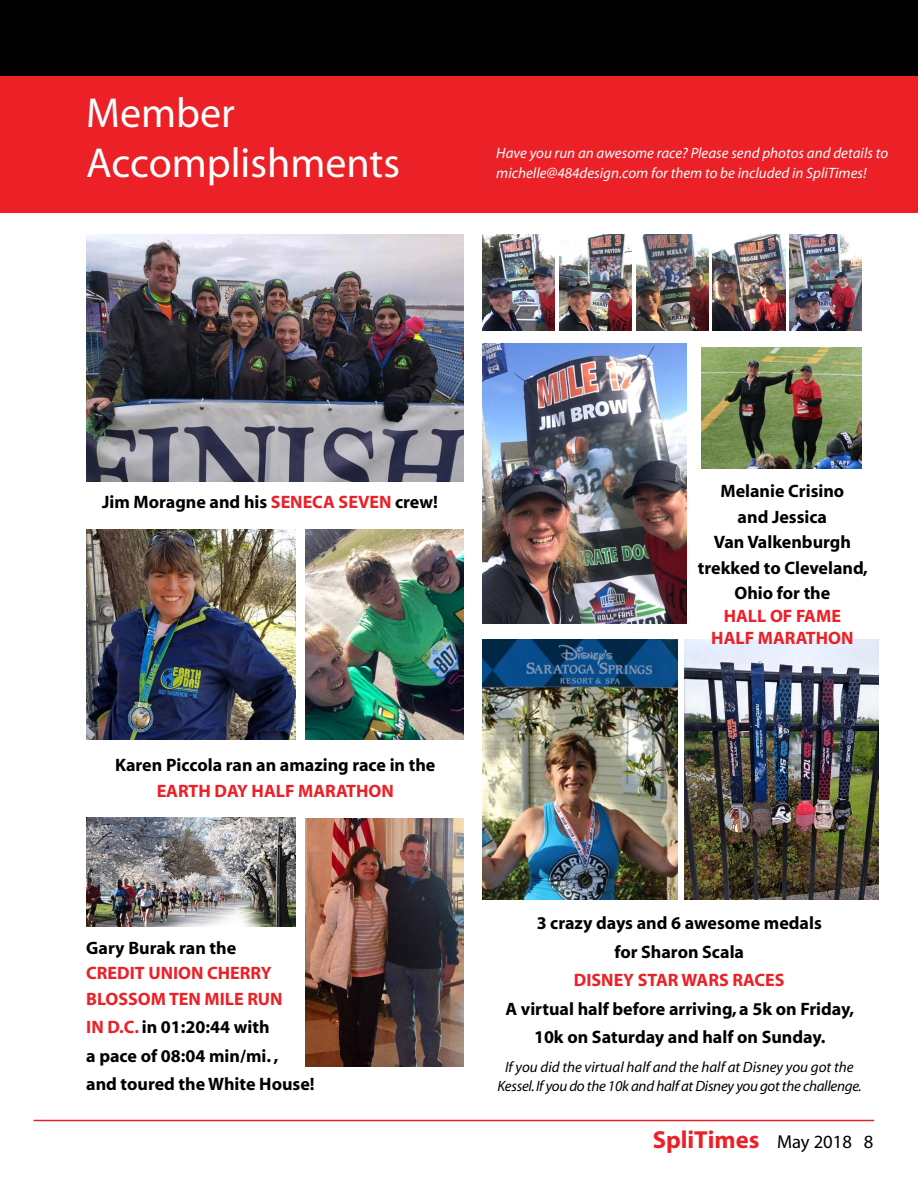
<style>
.page{position:relative;width:918px;height:1188px;background:#fff}
.page>*{position:absolute;margin:0;border:0;box-sizing:border-box;transform-origin:0 0}
.t1{font:42px/49.2px "Myriad";color:#fff}
.t2{font:700 24.75px "Myriad";color:#ec2027}
.t3{font:700 18px/28.5px "Myriad";color:#000;text-align:center}
.t4{font:700 18px/25.5px "Myriad";color:#ec2027}
.t5{font:italic 15px/19.5px "Myriad";color:#fff}
.t6{font:italic 15px/19.5px "Myriad";letter-spacing:-.015em;color:#000;text-align:center}
.s1{color:#ec2027}
.s2{font-weight:400;font-size:18.75px;color:#000}
</style>
<div class="page">
<hr style="left:33px;top:1120px;width:841px;height:1px;background:#ec2027">
<div style="left:0;top:75px;width:918px;height:138px;background:#ec2027"></div>
<div style="left:0;top:0;width:918px;height:75px;background:#000"></div>
<img style="left:86px;top:234px;width:377px;height:248px">
<img style="left:483px;top:234px;width:72px;height:97px">
<img style="left:559px;top:234px;width:73px;height:97px">
<img style="left:713px;top:234px;width:72px;height:97px">
<img style="left:636px;top:234px;width:72px;height:97px">
<img style="left:790px;top:234px;width:72px;height:97px">
<img style="left:483px;top:344px;width:204px;height:279px">
<img style="left:702px;top:348px;width:160px;height:121px">
<img style="left:86px;top:530px;width:209px;height:210px">
<img style="left:306px;top:530px;width:157px;height:210px">
<img style="left:86px;top:818px;width:209px;height:108px">
<img style="left:306px;top:819px;width:157px;height:247px">
<img style="left:684px;top:640px;width:195px;height:259px">
<img style="left:483px;top:640px;width:194px;height:259px">
<h1 class="t1" style="left:86px;top:91px;width:315px">Member<br>Accomplishments</h1>
<p class="t5" style="left:496px;top:144px;width:393px">Have you run an awesome race? Please send photos and details to michelle@484design.com for them to be included in SpliTimes!</p>
<p class="t3" style="left:102px;top:489px;width:337px">Jim Moragne and his <span class="s1">SENECA SEVEN</span> crew!</p>
<p class="t3" style="left:115px;top:751px;width:322px">Karen Piccola ran an amazing race in the</p>
<p class="t4" style="left:157px;top:778px;width:239px">EARTH DAY HALF MARATHON</p>
<p class="t3" style="left:86px;top:934px;width:151px">Gary Burak ran the</p>
<p class="t4" style="left:86px;top:961px;width:198px">CREDIT UNION CHERRY<br>BLOSSOM TEN MILE RUN</p>
<p class="t3" style="left:86px;top:1014px;width:230px;text-align:left"><span class="s1">IN D.C.</span> in 01:20:44 with<br>a pace of 08:04 min/mi. ,<br>and toured the White House!</p>
<p class="t3" style="left:698px;top:479px;width:171px;line-height:25.5px">Melanie Crisino<br>and Jessica<br>Van Valkenburgh trekked to Cleveland,<br>Ohio for the</p>
<p class="t4" style="left:711px;top:605px;width:144px;line-height:22.5px;text-align:center">HALL OF FAME<br>HALF MARATHON</p>
<p class="t3" style="left:537px;top:909px;width:287px">3 crazy days and 6 awesome medals for Sharon Scala</p>
<p class="t4" style="left:574px;top:968px;width:212px">DISNEY STAR WARS RACES</p>
<p class="t3" style="left:505px;top:995px;width:350px">A virtual half before arriving, a 5k on Friday,<br>10k on Saturday and half on Sunday.</p>
<p class="t6" style="left:498px;top:1058px;width:366px">If you did the virtual half and the half at Disney you got the<br>Kessel. If you do the 10k and half at Disney you got the challenge.</p>
<h2 class="t2" style="left:653px;top:1127px;width:222px">SpliTimes <span class="s2">May 2018 8</span></h2>
</div>
